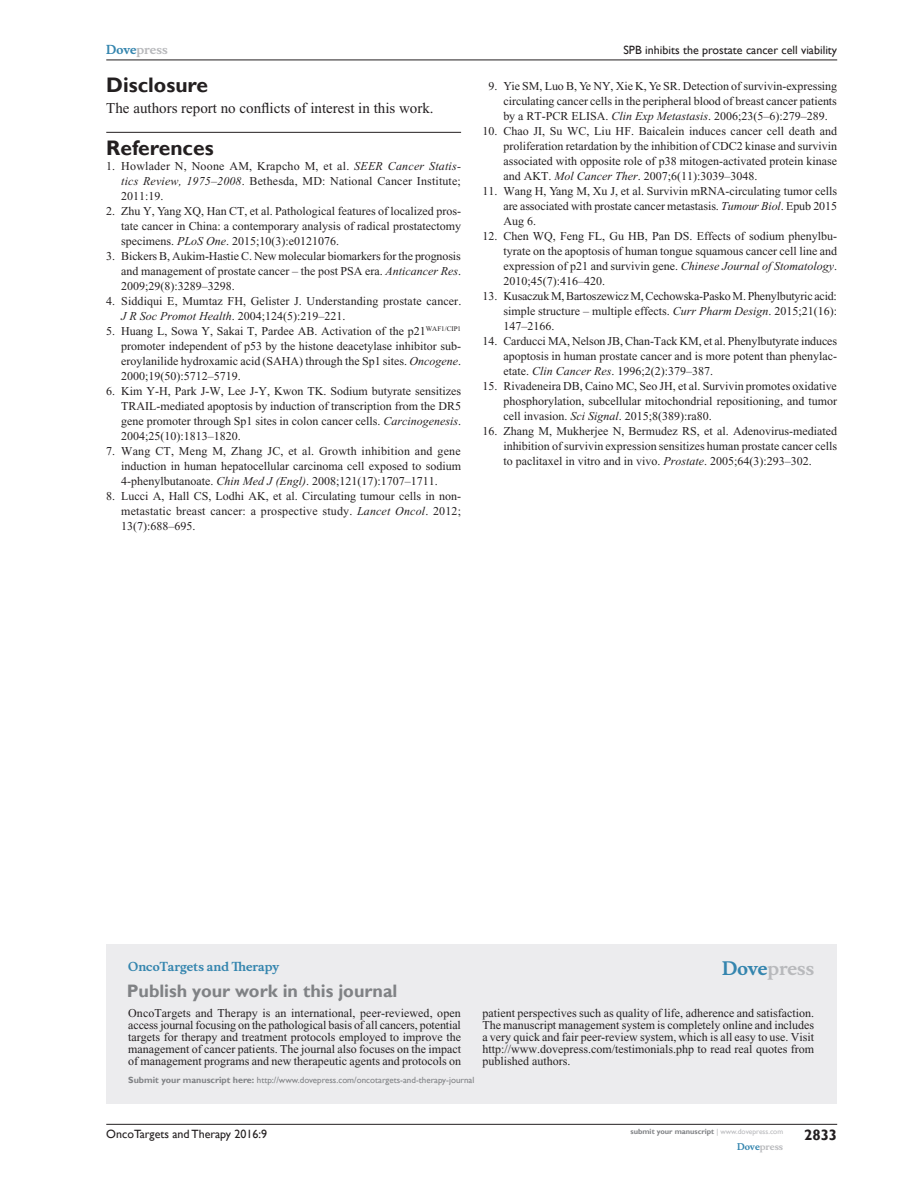
<style>
.page{position:relative;width:918px;height:1188px;background:#fff}
.page>*{position:absolute;margin:0;border:0;box-sizing:border-box;transform-origin:0 0}
.RefH{font:700 21px "Gill Sans";color:#231f20}
.PromBx-H1{font:700 18px "Gill Sans";color:#808285}
.PromBx-Brand{font:700 18px "Musee";color:#b8b9bc}
.TxF{font:15px "Times New Roman";color:#231f20}
.t1{font:700 15px "Gill Sans";color:#231f20}
.RefNL2{font:12px/15px "Times New Roman";color:#231f20;text-align:justify}
.RefNL1{font:12px/15px "Times New Roman";color:#231f20;text-align:justify}
.PromBx-Tx{font:12px/12px "Times New Roman";color:#231f20;text-align:justify}
.t2{font:12px "Gill Sans";color:#231f20}
.PromBx-JrnlName{font:700 12px "Musee";color:#3485ae}
.t3{font:700 12px "Musee";color:#b8b9bc}
.PromBx-SubmitMssWebA{font:9px "Gill Sans";color:#808285}
.t4{font:700 9px "Musee";color:#b8b9bc}
.t5{font:700 7.5px "Gill Sans";color:#808285}
.s1{color:#3485ae}
.s2{font-style:italic}
.s3{font-weight:700}
.s4{font-weight:400;color:#b8b9bc}
</style>
<div class="page">
<div style="left:106px;top:944px;width:731px;height:159px;background:#ececee"></div>
<hr style="left:106px;top:1124px;width:731px;height:1px;background:#231f20">
<hr style="left:106px;top:60px;width:731px;height:1px;background:#231f20">
<hr style="left:106px;top:132px;width:355px;height:1px;background:#231f20">
<p class="t3" style="left:106px;top:43px;width:63px"><span class="s1">Dove</span>press</p>
<h1 class="RefH" style="left:106px;top:73px;width:103px">Disclosure</h1>
<p class="TxF" style="left:106px;top:100px;width:329px">The authors report no conflicts of interest in this work.</p>
<p class="RefH" style="left:106px;top:136px;width:109px">References</p>
<p class="RefNL1" style="left:121px;top:159px;width:341px;text-indent:-15px">1. Howlader N, Noone AM, Krapcho M, et al. <span class="s2">SEER Cancer Statis&shy;tics Review, 1975–2008</span>. Bethesda, MD: National Cancer Institute; 2011:19.</p>
<p class="RefNL1" style="left:121px;top:204px;width:341px;text-indent:-15px">2. Zhu Y, Yang XQ, Han CT, et al. Pathological features of localized pros&shy;tate cancer in China: a contemporary analysis of radical prostatectomy specimens. <span class="s2">PLoS One</span>. 2015;10(3):e0121076.</p>
<p class="RefNL1" style="left:121px;top:249px;width:341px;text-indent:-15px">3. Bickers B, Aukim-Hastie C. New molecular biomarkers for the prognosis and management of prostate cancer – the post PSA era. <span class="s2">Anticancer Res</span>.<br>2009;29(8):3289–3298.</p>
<p class="RefNL1" style="left:121px;top:294px;width:342px;text-indent:-15px">4. Siddiqui E, Mumtaz FH, Gelister J. Understanding prostate cancer.<br><span class="s2">J R Soc Promot Health</span>. 2004;124(5):219–221.</p>
<p class="RefNL1" style="left:121px;top:324px;width:341px;text-indent:-15px">5. Huang L, Sowa Y, Sakai T, Pardee AB. Activation of the p21<sup>WAF1/CIP1 </sup>promoter independent of p53 by the histone deacetylase inhibitor sub&shy;eroylanilide hydroxamic acid (SAHA) through the Sp1 sites. <span class="s2">Oncogene</span>.<br>2000;19(50):5712–5719.</p>
<p class="RefNL1" style="left:121px;top:384px;width:341px;text-indent:-15px">6. Kim Y-H, Park J-W, Lee J-Y, Kwon TK. Sodium butyrate sensitizes TRAIL-mediated apoptosis by induction of transcription from the DR5 gene promoter through Sp1 sites in colon cancer cells. <span class="s2">Carcinogenesis</span>.<br>2004;25(10):1813–1820.</p>
<p class="RefNL1" style="left:121px;top:444px;width:341px;text-indent:-15px">7. Wang CT, Meng M, Zhang JC, et al. Growth inhibition and gene induction in human hepatocellular carcinoma cell exposed to sodium 4-phenylbutanoate. <span class="s2">Chin Med J (Engl)</span>. 2008;121(17):1707–1711.</p>
<p class="RefNL1" style="left:121px;top:489px;width:341px;text-indent:-15px">8. Lucci A, Hall CS, Lodhi AK, et al. Circulating tumour cells in non&shy;metastatic breast cancer: a prospective study. <span class="s2">Lancet Oncol</span>. 2012; 13(7):688–695.</p>
<p class="t2" style="left:623px;top:43px;width:215px">SPB inhibits the prostate cancer cell viability</p>
<p class="RefNL2" style="left:503px;top:79px;width:335px;text-indent:-15px">9. Yie SM, Luo B, Ye NY, Xie K, Ye SR. Detection of survivin-expressing circulating cancer cells in the peripheral blood of breast cancer patients by a RT-PCR ELISA. <span class="s2">Clin Exp Metastasis</span>. 2006;23(5–6):279–289.</p>
<p class="RefNL2" style="left:503px;top:124px;width:335px;text-indent:-21px">10. Chao JI, Su WC, Liu HF. Baicalein induces cancer cell death and proliferation retardation by the inhibition of CDC2 kinase and survivin associated with opposite role of p38 mitogen-activated protein kinase and AKT. <span class="s2">Mol Cancer Ther</span>. 2007;6(11):3039–3048.</p>
<p class="RefNL2" style="left:503px;top:184px;width:335px;text-indent:-21px">11. Wang H, Yang M, Xu J, et al. Survivin mRNA-circulating tumor cells are associated with prostate cancer metastasis. <span class="s2">Tumour Biol</span>. Epub 2015<br>Aug 6.</p>
<p class="RefNL2" style="left:503px;top:229px;width:335px;text-indent:-21px">12. Chen WQ, Feng FL, Gu HB, Pan DS. Effects of sodium phenylbu&shy;tyrate on the apoptosis of human tongue squamous cancer cell line and expression of p21 and survivin gene. <span class="s2">Chinese Journal of Stomatology</span>.<br>2010;45(7):416–420.</p>
<p class="RefNL2" style="left:503px;top:289px;width:335px;text-indent:-21px">13. Kusaczuk M, Bartoszewicz M, Cechowska-Pasko M. Phenylbutyric acid: simple structure – multiple effects. <span class="s2">Curr Pharm Design</span>. 2015;21(16):<br>147–2166.</p>
<p class="RefNL2" style="left:503px;top:334px;width:335px;text-indent:-21px">14. Carducci MA, Nelson JB, Chan-Tack KM, et al. Phenylbutyrate induces apoptosis in human prostate cancer and is more potent than phenylac&shy;etate. <span class="s2">Clin Cancer Res</span>. 1996;2(2):379–387.</p>
<p class="RefNL2" style="left:503px;top:379px;width:335px;text-indent:-21px">15. Rivadeneira DB, Caino MC, Seo JH, et al. Survivin promotes oxidative phosphorylation, subcellular mitochondrial repositioning, and tumor cell invasion. <span class="s2">Sci Signal</span>. 2015;8(389):ra80.</p>
<p class="RefNL2" style="left:503px;top:424px;width:335px;text-indent:-21px">16. Zhang M, Mukherjee N, Bermudez RS, et al. Adenovirus-mediated inhibition of survivin expression sensitizes human prostate cancer cells to paclitaxel in vitro and in vivo. <span class="s2">Prostate</span>. 2005;64(3):293–302.</p>
<p class="PromBx-JrnlName" style="left:128px;top:959px;width:152px">OncoTargets and Therapy</p>
<p class="PromBx-H1" style="left:127px;top:980px;width:272px">Publish your work in this journal</p>
<p class="PromBx-Brand" style="left:722px;top:958px;width:94px"><span class="s1">Dove</span>press</p>
<p class="PromBx-Tx" style="left:128px;top:1007px;width:334px">OncoTargets and Therapy is an international, peer-reviewed, open access journal focusing on the pathological basis of all cancers, potential targets for therapy and treatment protocols employed to improve the management of cancer patients. The journal also focuses on the impact of management programs and new therapeutic agents and protocols on</p>
<p class="PromBx-Tx" style="left:482px;top:1007px;width:333px">patient perspectives such as quality of life, adherence and satisfaction.<br>The manuscript management system is completely online and includes a very quick and fair peer-review system, which is all easy to use. Visit http://www.dovepress.com/testimonials.php to read real quotes from published authors.</p>
<p class="PromBx-SubmitMssWebA" style="left:128px;top:1075px;width:348px"><span class="s3">Submit your manuscript here:</span> http://www.dovepress.com/oncotargets-and-therapy-journal</p>
<p class="t2" style="left:106px;top:1127px;width:162px">OncoTargets and Therapy 2016:9</p>
<p class="t5" style="left:631px;top:1127px;width:154px">submit your manuscript <span class="s4">| www.dovepress.com</span></p>
<p class="t4" style="left:737px;top:1141px;width:48px"><span class="s1">Dove</span>press</p>
<p class="t1" style="left:804px;top:1126px;width:35px">2833</p>
</div>
